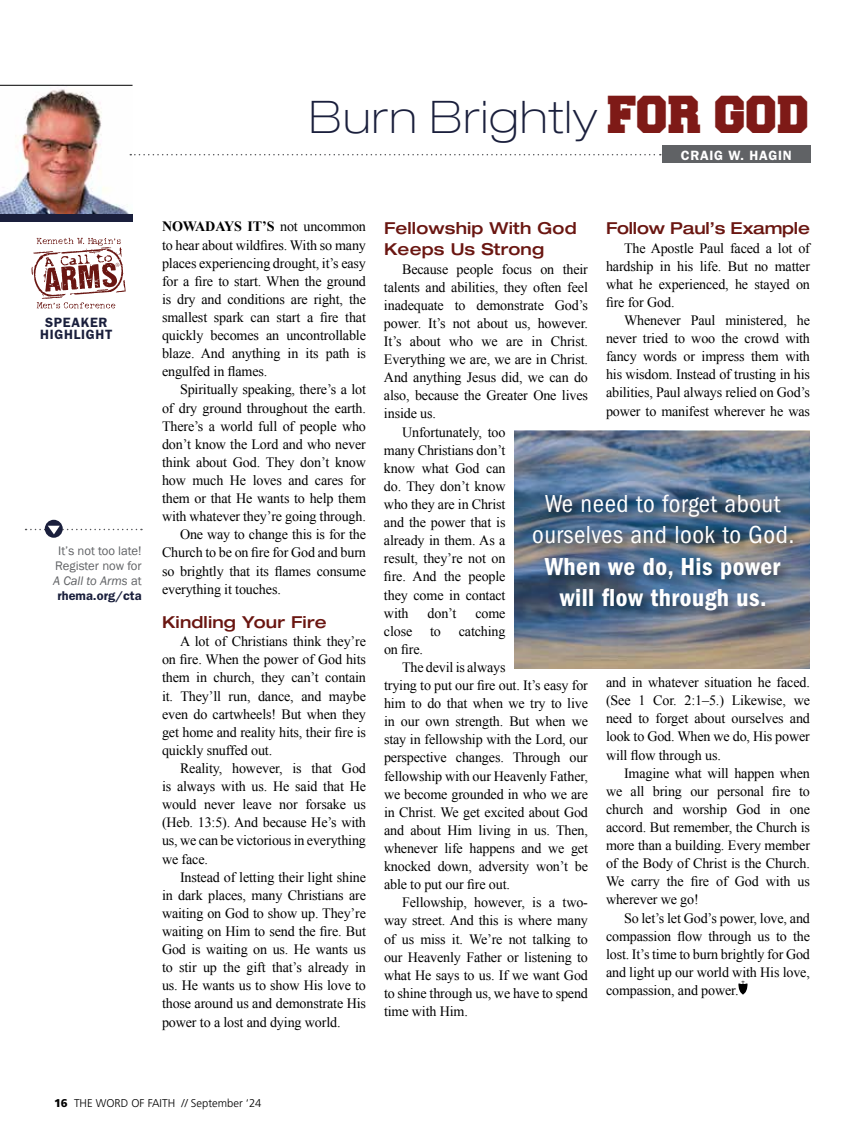
<style>
.page{position:relative;width:864px;height:1134px;background:#fff}
.page>*{position:absolute;margin:0;border:0;box-sizing:border-box;transform-origin:0 0}
.t1{font:100 expanded 45px "Helvetica Neue";letter-spacing:.03em;color:#1a1f3c}
.t2{font:condensed 25.5px/31.5px "Franklin Gothic";letter-spacing:.02em;color:#fff;text-align:center}
.t3{font:600 condensed 25.5px/31.5px "Franklin Gothic";letter-spacing:.02em;color:#fff;text-align:center}
.t4{font:500 expanded 16.5px/21px "Helvetica Neue";letter-spacing:.01em;color:#6a1611}
.t5{font:500 expanded 16.5px "Helvetica Neue";letter-spacing:-.01em;color:#6a1611}
.t6{font:14.25px/18.1px "Times New Roman";letter-spacing:-.01em;color:#000;text-align:justify}
.t7{font:600 13.5px/12px "Franklin Gothic";letter-spacing:.05em;color:#1a1f3c;text-align:center}
.t8{font:600 13.5px "Franklin Gothic";letter-spacing:.05em;color:#fff}
.t9{font:12.75px/15px "Franklin Gothic";color:#606265;text-align:center}
.t10{font:300 11.25px "Frutiger";color:#000}
.s1{font-family:"Freshman";font-weight:400;font-stretch:normal;color:#7e1a17}
.s2{font-style:italic}
.s3{font-weight:600;color:#1a1f3c}
.s4{font-weight:700}
.s5{font-weight:900}
</style>
<div class="page">
<div style="left:662px;top:145px;width:149px;height:18px;background:#606265"></div>
<img style="left:0;top:89px;width:133px;height:125px">
<div style="left:0;top:214px;width:133px;height:8px;background:#1a1f3c"></div>
<hr style="left:0;top:85px;width:133px;height:1px;background:#000">
<svg style="left:738px;top:981px;width:10px;height:14px"></svg>
<svg style="left:31px;top:238px;width:95px;height:71px"></svg>
<svg style="left:45px;top:520px;width:18px;height:18px"></svg>
<svg style="left:26px;top:526px;width:116px;height:8px"></svg>
<svg style="left:130px;top:154px;width:531px;height:1px"></svg>
<img style="left:515px;top:431px;width:295px;height:238px">
<div style="left:530px;top:491px;width:275px;height:133px;background:#000;opacity:.52"></div>
<h1 class="t1" style="left:309px;top:90px;width:502px">Burn Brightly <span class="s1">FOR GOD</span></h1>
<p class="t8" style="left:681px;top:147px;width:112px">CRAIG W. HAGIN</p>
<p class="t7" style="left:40px;top:316px;width:74px">SPEAKER<br>HIGHLIGHT</p>
<p class="t9" style="left:53px;top:544px;width:90px">It’s not too late!<br>Register now for<br><span class="s2">A Call to Arms</span> at <span class="s3">rhema.org/cta</span></p>
<p class="t6" style="left:162px;top:217px;width:206px"><span class="s4">NOWADAYS IT’S</span> not uncommon to hear about wildfires. With so many places experiencing drought, it’s easy for a fire to start. When the ground is dry and conditions are right, the smallest spark can start a fire that quickly becomes an uncontrollable blaze. And anything in its path is engulfed in flames.</p>
<p class="t6" style="left:180px;top:380px;width:188px">Spiritually speaking, there’s a lot</p>
<p class="t6" style="left:162px;top:399px;width:206px">of dry ground throughout the earth.</p>
<p class="t6" style="left:162px;top:417px;width:206px">There’s a world full of people who</p>
<p class="t6" style="left:162px;top:435px;width:206px">don’t know the Lord and who never</p>
<p class="t6" style="left:162px;top:453px;width:206px">think about God. They don’t know</p>
<p class="t6" style="left:162px;top:471px;width:205px">how much He loves and cares for</p>
<p class="t6" style="left:162px;top:489px;width:206px">them or that He wants to help them</p>
<p class="t6" style="left:162px;top:507px;width:206px">with whatever they’re going through.</p>
<p class="t6" style="left:180px;top:525px;width:188px">One way to change this is for the</p>
<p class="t6" style="left:162px;top:543px;width:206px">Church to be on fire for God and burn</p>
<p class="t6" style="left:162px;top:562px;width:206px">so brightly that its flames consume</p>
<p class="t6" style="left:162px;top:580px;width:120px">everything it touches.</p>
<p class="t4" style="left:162px;top:611px;width:166px">Kindling Your Fire</p>
<p class="t6" style="left:162px;top:632px;width:206px;text-indent:18px">A lot of Christians think they’re on fire. When the power of God hits them in church, they can’t contain it. They’ll run, dance, and maybe even do cartwheels! But when they get home and reality hits, their fire is quickly snuffed out.</p>
<p class="t6" style="left:162px;top:759px;width:206px;text-indent:18px">Reality, however, is that God is always with us. He said that He would never leave nor forsake us (Heb. 13:5). And because He’s with us, we can be victorious in everything we face.</p>
<p class="t6" style="left:162px;top:868px;width:206px;text-indent:18px">Instead of letting their light shine in dark places, many Christians are waiting on God to show up. They’re waiting on Him to send the fire. But God is waiting on us. He wants us to stir up the gift that’s already in us. He wants us to show His love to those around us and demonstrate His power to a lost and dying world.</p>
<p class="t4" style="left:384px;top:218px;width:194px">Fellowship With God<br>Keeps Us Strong</p>
<p class="t6" style="left:402px;top:260px;width:187px">Because people focus on their</p>
<p class="t6" style="left:384px;top:278px;width:206px">talents and abilities, they often feel</p>
<p class="t6" style="left:384px;top:296px;width:206px">inadequate to demonstrate God’s</p>
<p class="t6" style="left:384px;top:314px;width:206px">power. It’s not about us, however.</p>
<p class="t6" style="left:384px;top:332px;width:206px">It’s about who we are in Christ.</p>
<p class="t6" style="left:384px;top:350px;width:206px">Everything we are, we are in Christ.</p>
<p class="t6" style="left:384px;top:368px;width:205px">And anything Jesus did, we can do</p>
<p class="t6" style="left:384px;top:386px;width:206px">also, because the Greater One lives</p>
<p class="t6" style="left:384px;top:404px;width:54px">inside us.</p>
<p class="t6" style="left:402px;top:423px;width:105px">Unfortunately, too</p>
<p class="t6" style="left:384px;top:441px;width:123px">many Christians don’t</p>
<p class="t6" style="left:384px;top:459px;width:123px">know what God can</p>
<p class="t6" style="left:384px;top:477px;width:123px">do. They don’t know</p>
<p class="t6" style="left:384px;top:495px;width:123px">who they are in Christ</p>
<p class="t6" style="left:384px;top:513px;width:123px">and the power that is</p>
<p class="t6" style="left:384px;top:531px;width:123px">already in them. As a</p>
<p class="t6" style="left:384px;top:549px;width:123px">result, they’re not on</p>
<p class="t6" style="left:384px;top:567px;width:123px">fire. And the people</p>
<p class="t6" style="left:384px;top:586px;width:123px">they come in contact</p>
<p class="t6" style="left:384px;top:604px;width:26px">with</p>
<p class="t6" style="left:428px;top:604px;width:30px">don’t</p>
<p class="t5" style="left:606px;top:218px;width:205px">Follow Paul’s Example</p>
<p class="t6" style="left:606px;top:239px;width:206px;text-indent:18px">The Apostle Paul faced a lot of hardship in his life. But no matter what he experienced, he stayed on fire for God.</p>
<p class="t6" style="left:606px;top:311px;width:206px;text-indent:18px">Whenever Paul ministered, he never tried to woo the crowd with fancy words or impress them with his wisdom. Instead of trusting in his abilities, Paul always relied on God’s power to manifest wherever he was</p>
<h2 class="t2" style="left:532px;top:488px;width:264px">We need to forget about ourselves and look to God.</h2>
<h2 class="t3" style="left:545px;top:551px;width:237px">When we do, His power will flow through us.</h2>
<p class="t6" style="left:384px;top:604px;width:123px;text-indent:91px">come close to catching on fire.</p>
<p class="t6" style="left:384px;top:658px;width:206px;text-align:left;text-indent:18px">The devil is always<br>trying to put our fire out. It’s easy for him to do that when we try to live in our own strength. But when we stay in fellowship with the Lord, our perspective changes. Through our fellowship with our Heavenly Father, we become grounded in who we are in Christ. We get excited about God and about Him living in us. Then, whenever life happens and we get knocked down, adversity won’t be able to put our fire out.</p>
<p class="t6" style="left:384px;top:893px;width:206px;text-indent:18px">Fellowship, however, is a two&shy;way street. And this is where many of us miss it. We’re not talking to our Heavenly Father or listening to what He says to us. If we want God to shine through us, we have to spend time with Him.</p>
<p class="t6" style="left:606px;top:673px;width:206px">and in whatever situation he faced. (See 1 Cor. 2:1–5.) Likewise, we need to forget about ourselves and look to God. When we do, His power will flow through us.</p>
<p class="t6" style="left:606px;top:764px;width:206px;text-indent:18px">Imagine what will happen when we all bring our personal fire to church and worship God in one accord. But remember, the Church is more than a building. Every member of the Body of Christ is the Church.<br>We carry the fire of God with us wherever we go!</p>
<p class="t6" style="left:606px;top:909px;width:206px;text-indent:18px">So let’s let God’s power, love, and compassion flow through us to the lost. It’s time to burn brightly for God and light up our world with His love, compassion, and power.</p>
<p class="t10" style="left:54px;top:1097px;width:209px"><span class="s5">16</span> THE WORD OF FAITH // September ‘24</p>
</div>
